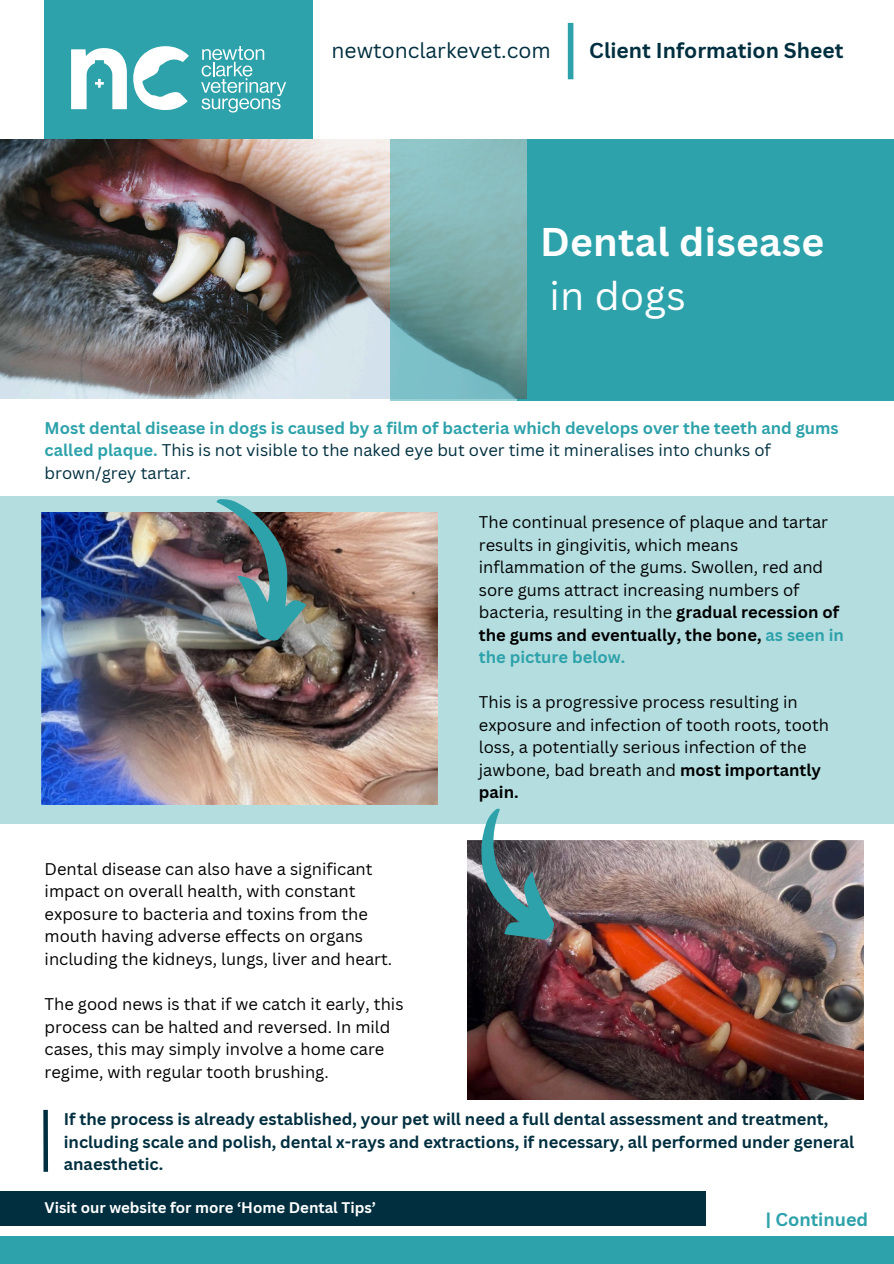
<style>
.page{position:relative;width:894px;height:1264px;background:#fff}
.page>*{position:absolute;margin:0;border:0;box-sizing:border-box;transform-origin:0 0}
.t1{font:700 39px/54px "Canva Sans";letter-spacing:.01em;color:#fff}
.t2{font:700 21px "Canva Sans";color:#012f3f}
.t3{font:21px "Canva Sans";color:#012f3f}
.t4{font:700 18px "Canva Sans";color:#2ea2aa}
.t5{font:16.5px/22.5px "Canva Sans";color:#000}
.t6{font:700 16.5px/22.5px "Canva Sans";color:#012f3f}
.t7{font:700 16.5px/22.5px "Canva Sans";color:#2ea2aa}
.t8{font:700 15px "Canva Sans";color:#fff}
.s1{font-weight:400}
.s2{font-weight:400;color:#012f3f}
.s3{font-weight:700}
.s4{font-weight:700;color:#2ea2aa}
</style>
<div class="page">
<div style="left:567px;top:23px;width:6px;height:56px;background:#2ea2aa"></div>
<div style="left:516px;top:139px;width:377px;height:261px;background:#2ea2aa"></div>
<div style="left:45px;top:0;width:267px;height:159px;background:#2ea2aa"></div>
<svg style="left:133px;top:46px;width:56px;height:64px"></svg>
<svg style="left:71px;top:48px;width:56px;height:61px"></svg>
<svg style="left:201px;top:46px;width:85px;height:66px"></svg>
<img style="left:0;top:139px;width:390px;height:259px">
<svg style="left:390px;top:139px;width:136px;height:261px;background:#7baeaf"></svg>
<div style="left:0;top:1235px;width:893px;height:28px;background:#2ea2aa"></div>
<div style="left:0;top:496px;width:893px;height:328px;background:#b4dde0"></div>
<img style="left:41px;top:513px;width:396px;height:291px">
<img style="left:209px;top:499px;width:105px;height:146px">
<img style="left:468px;top:841px;width:394px;height:258px">
<div style="left:0;top:1191px;width:705px;height:34px;background:#012f3f"></div>
<svg style="left:467px;top:808px;width:91px;height:145px"></svg>
<div style="left:43px;top:1109px;width:5px;height:62px;background:#012f3f"></div>
<h5 class="t3" style="left:331px;top:35px;width:220px">newtonclarkevet.com</h5>
<h1 class="t2" style="left:589px;top:35px;width:255px">Client Information Sheet</h1>
<p class="t1" style="left:540px;top:214px;width:285px">Dental disease <span class="s1">in dogs</span></p>
<h2 class="t7" style="left:45px;top:416px;width:795px">Most dental disease in dogs is caused by a film of bacteria which develops over the teeth and gums called plaque. <span class="s2">This is not visible to the naked eye but over time it mineralises into chunks of brown/grey tartar.</span></h2>
<p class="t5" style="left:45px;top:857px;width:349px">Dental disease can also have a significant impact on overall health, with constant exposure to bacteria and toxins from the mouth having adverse effects on organs including the kidneys, lungs, liver and heart.</p>
<p class="t5" style="left:45px;top:992px;width:360px">The good news is that if we catch it early, this process can be halted and reversed. In mild cases, this may simply involve a home care regime, with regular tooth brushing.</p>
<h5 class="t5" style="left:478px;top:510px;width:366px">The continual presence of plaque and tartar results in gingivitis, which means inflammation of the gums. Swollen, red and sore gums attract increasing numbers of bacteria, resulting in the <span class="s3">gradual recession of the gums and eventually, the bone,</span> <span class="s4">as seen in the picture below.</span></h5>
<h5 class="t5" style="left:478px;top:690px;width:351px">This is a progressive process resulting in exposure and infection of tooth roots, tooth loss, a potentially serious infection of the jawbone, bad breath and <span class="s3">most importantly pain.</span></h5>
<h5 class="t6" style="left:64px;top:1107px;width:791px">If the process is already established, your pet will need a full dental assessment and treatment, including scale and polish, dental x-rays and extractions, if necessary, all performed under general anaesthetic.</h5>
<h5 class="t8" style="left:45px;top:1197px;width:333px">Visit our website for more ‘Home Dental Tips’</h5>
<p class="t4" style="left:765px;top:1206px;width:104px">| Continued</p>
</div>
